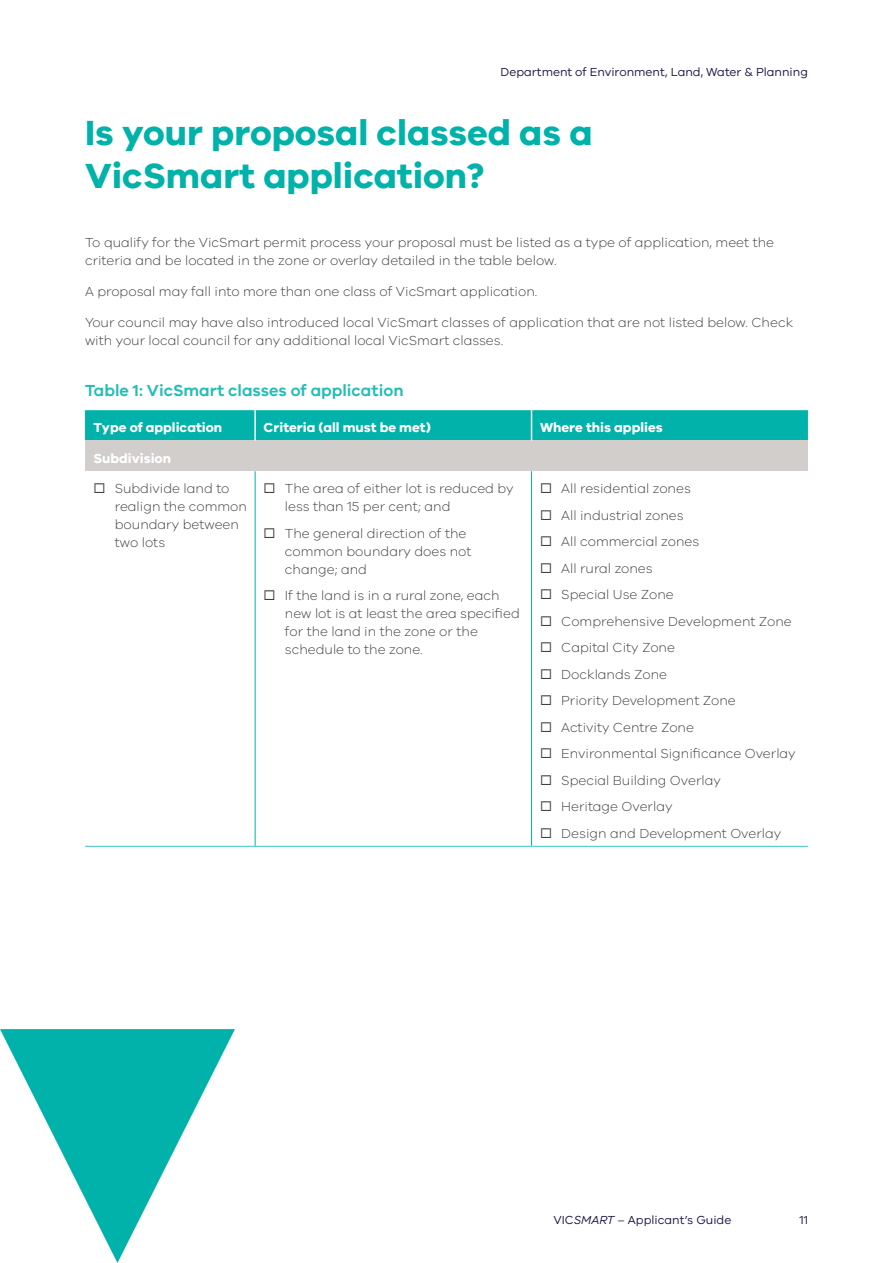
<style>
.page{position:relative;width:893px;height:1263px;background:#fff}
.page>*{position:absolute;margin:0;border:0;box-sizing:border-box;transform-origin:0 0}
.t1{font:700 36px/43.2px "VIC";color:#00b2a9}
.t2{font:600 16.5px "VIC";color:#26bdb6}
.t3{font:300 13.5px/26.5px "VIC";color:#414042}
.t4{font:700 13.5px "VIC";color:#fff}
.t5{font:12px "VIC";color:#201547}
.s1{font-style:italic}
</style>
<div class="page">
<svg style="left:0;top:1029px;width:235px;height:234px"></svg>
<svg style="left:85px;top:410px;width:723px;height:31px;background:#08b3aa"></svg>
<div style="left:85px;top:441px;width:723px;height:30px;background:#d1cecb"></div>
<svg style="left:85px;top:471px;width:723px;height:375px"></svg>
<hr style="left:254px;top:410px;width:2px;height:31px;background:#fff">
<hr style="left:531px;top:410px;width:1px;height:31px;background:#fff">
<hr style="left:255px;top:471px;width:1px;height:375px;background:#00b2a9">
<hr style="left:531px;top:471px;width:1px;height:375px;background:#00b2a9">
<hr style="left:85px;top:846px;width:170px;height:1px;background:#40c5be">
<hr style="left:255px;top:846px;width:276px;height:1px;background:#40c5be">
<hr style="left:531px;top:846px;width:277px;height:1px;background:#40c5be">
<svg style="left:95px;top:483px;width:9px;height:10px"></svg>
<svg style="left:265px;top:483px;width:10px;height:10px"></svg>
<svg style="left:265px;top:528px;width:10px;height:10px"></svg>
<svg style="left:265px;top:590px;width:10px;height:10px"></svg>
<svg style="left:541px;top:483px;width:10px;height:10px"></svg>
<svg style="left:541px;top:510px;width:10px;height:10px"></svg>
<svg style="left:541px;top:536px;width:10px;height:10px"></svg>
<svg style="left:541px;top:563px;width:10px;height:10px"></svg>
<svg style="left:541px;top:589px;width:10px;height:10px"></svg>
<svg style="left:541px;top:616px;width:10px;height:10px"></svg>
<svg style="left:541px;top:642px;width:10px;height:10px"></svg>
<svg style="left:541px;top:669px;width:10px;height:10px"></svg>
<svg style="left:541px;top:695px;width:10px;height:10px"></svg>
<svg style="left:541px;top:722px;width:10px;height:10px"></svg>
<svg style="left:541px;top:748px;width:10px;height:10px"></svg>
<svg style="left:541px;top:775px;width:10px;height:10px"></svg>
<svg style="left:541px;top:801px;width:10px;height:10px"></svg>
<svg style="left:541px;top:828px;width:10px;height:10px"></svg>
<p class="t5" style="left:500px;top:65px;width:309px">Department of Environment, Land, Water &amp; Planning</p>
<h1 class="t1" style="left:85px;top:110px;width:509px">Is your proposal classed as a<br>VicSmart application?</h1>
<p class="t3" style="left:85px;top:233px;width:691px;line-height:18px">To qualify for the VicSmart permit process your proposal must be listed as a type of application, meet the criteria and be located in the zone or overlay detailed in the table below.</p>
<p class="t3" style="left:85px;top:278px;width:454px">A proposal may fall into more than one class of VicSmart application.</p>
<p class="t3" style="left:85px;top:313px;width:710px;line-height:18px">Your council may have also introduced local VicSmart classes of application that are not listed below. Check with your local council for any additional local VicSmart classes.</p>
<p class="t2" style="left:85px;top:380px;width:320px">Table 1: VicSmart classes of application</p>
<p class="t4" style="left:94px;top:419px;width:130px">Type of application</p>
<p class="t4" style="left:264px;top:419px;width:169px">Criteria (all must be met)</p>
<p class="t4" style="left:540px;top:419px;width:124px">Where this applies</p>
<p class="t4" style="left:94px;top:450px;width:79px">Subdivision</p>
<p class="t3" style="left:115px;top:479px;width:134px;line-height:18px">Subdivide land to realign the common boundary between two lots</p>
<p class="t3" style="left:285px;top:479px;width:230px;line-height:18px">The area of either lot is reduced by less than 15 per cent; and</p>
<p class="t3" style="left:561px;top:475px;width:236px">All residential zones<br>All industrial zones<br>All commercial zones<br>All rural zones<br>Special Use Zone<br>Comprehensive Development Zone<br>Capital City Zone<br>Docklands Zone<br>Priority Development Zone<br>Activity Centre Zone<br>Environmental Significance Overlay<br>Special Building Overlay<br>Heritage Overlay<br>Design and Development Overlay</p>
<p class="t3" style="left:285px;top:524px;width:188px;line-height:18px">The general direction of the common boundary does not change; and</p>
<p class="t3" style="left:285px;top:586px;width:236px;line-height:18px">If the land is in a rural zone, each new lot is at least the area specified for the land in the zone or the schedule to the zone.</p>
<p class="t5" style="left:553px;top:1213px;width:179px">VIC<span class="s1">SMART</span> – Applicant’s Guide</p>
<p class="t5" style="left:799px;top:1213px;width:10px">11</p>
</div>
